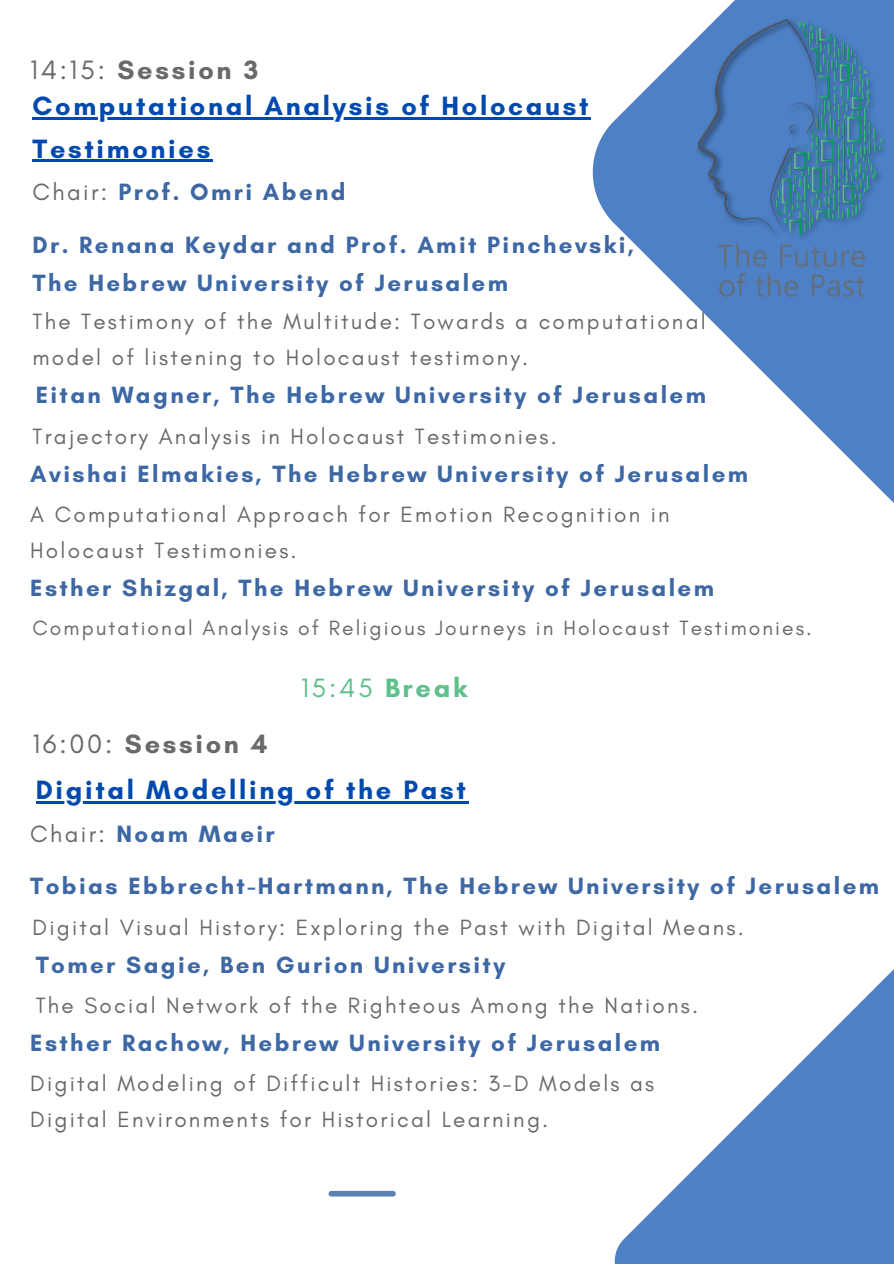
<style>
.page{position:relative;width:894px;height:1264px;background:#fff}
.page>*{position:absolute;margin:0;border:0;box-sizing:border-box;transform-origin:0 0}
.t1{font:700 27px/42.8px "Glacial Indifference";letter-spacing:.1em;color:#004aad}
.t2{font:700 27px "Glacial Indifference";letter-spacing:.1em;color:#696969}
.t3{font:27px "Glacial Indifference";color:#5ec08a}
.t4{font:700 24px/38.2px "Glacial Indifference";letter-spacing:.1em;color:#3d68a4}
.t5{font:22.5px/36px "Glacial Indifference";letter-spacing:.1em;color:#696969}
.t6{font:21px "Glacial Indifference";letter-spacing:.1em;color:#696969}
.s1{font-weight:400}
.s2{font-weight:400;color:#696969}
.s3{font-weight:700}
</style>
<div class="page">
<svg style="left:592px;top:0;width:301px;height:502px"></svg>
<svg style="left:614px;top:970px;width:279px;height:293px;fill:#4d80c5"></svg>
<div style="left:331px;top:1190px;width:62px;height:6px;background:#5a80b4"></div>
<img style="left:690px;top:14px;width:195px;height:299px">
<hr style="left:32px;top:117px;width:559px;height:2px;background:#004aad">
<hr style="left:32px;top:160px;width:181px;height:2px;background:#004aad">
<hr style="left:36px;top:801px;width:432px;height:3px;background:#004aad">
<h3 class="t2" style="left:30px;top:53px;width:229px"><span class="s1">14:15:</span> Session 3</h3>
<p class="t1" style="left:32px;top:84px;width:557px">Computational Analysis of Holocaust<br>Testimonies</p>
<h1 class="t4" style="left:32px;top:173px;width:314px"><span class="s2">Chair:</span> Prof. Omri Abend</h1>
<h4 class="t4" style="left:32px;top:225px;width:602px">Dr. Renana Keydar and Prof. Amit Pinchevski,<br>The Hebrew University of Jerusalem</h4>
<h2 class="t5" style="left:32px;top:303px;width:674px">The Testimony of the Multitude: Towards a computational model of listening to Holocaust testimony.</h2>
<h3 class="t4" style="left:36px;top:376px;width:671px">Eitan Wagner, The Hebrew University of Jerusalem</h3>
<h4 class="t5" style="left:32px;top:418px;width:526px">Trajectory Analysis in Holocaust Testimonies.</h4>
<h3 class="t4" style="left:30px;top:454px;width:719px">Avishai Elmakies, The Hebrew University of Jerusalem</h3>
<h4 class="t5" style="left:30px;top:496px;width:640px">A Computational Approach for Emotion Recognition in<br>Holocaust Testimonies.</h4>
<h3 class="t4" style="left:30px;top:568px;width:685px">Esther Shizgal, The Hebrew University of Jerusalem</h3>
<h4 class="t6" style="left:32px;top:614px;width:780px">Computational Analysis of Religious Journeys in Holocaust Testimonies.</h4>
<h4 class="t2" style="left:32px;top:727px;width:236px"><span class="s1">16:00:</span> Session 4</h4>
<h3 class="t3" style="left:301px;top:671px;width:168px">15:45 <span class="s3">Break</span></h3>
<h4 class="t1" style="left:36px;top:768px;width:431px">Digital Modelling of the Past</h4>
<h3 class="t4" style="left:30px;top:814px;width:246px"><span class="s2">Chair:</span> Noam Maeir</h3>
<p class="t4" style="left:30px;top:866px;width:850px">Tobias Ebbrecht-Hartmann, The Hebrew University of Jerusalem</p>
<h2 class="t5" style="left:32px;top:908px;width:712px">Digital Visual History: Exploring the Past with Digital Means.</h2>
<h2 class="t4" style="left:36px;top:945px;width:471px">Tomer Sagie, Ben Gurion University</h2>
<h1 class="t5" style="left:36px;top:986px;width:664px">The Social Network of the Righteous Among the Nations.</h1>
<p class="t4" style="left:30px;top:1023px;width:631px">Esther Rachow, Hebrew University of Jerusalem</p>
<h4 class="t5" style="left:30px;top:1065px;width:625px">Digital Modeling of Difficult Histories: 3-D Models as<br>Digital Environments for Historical Learning.</h4>
</div>
